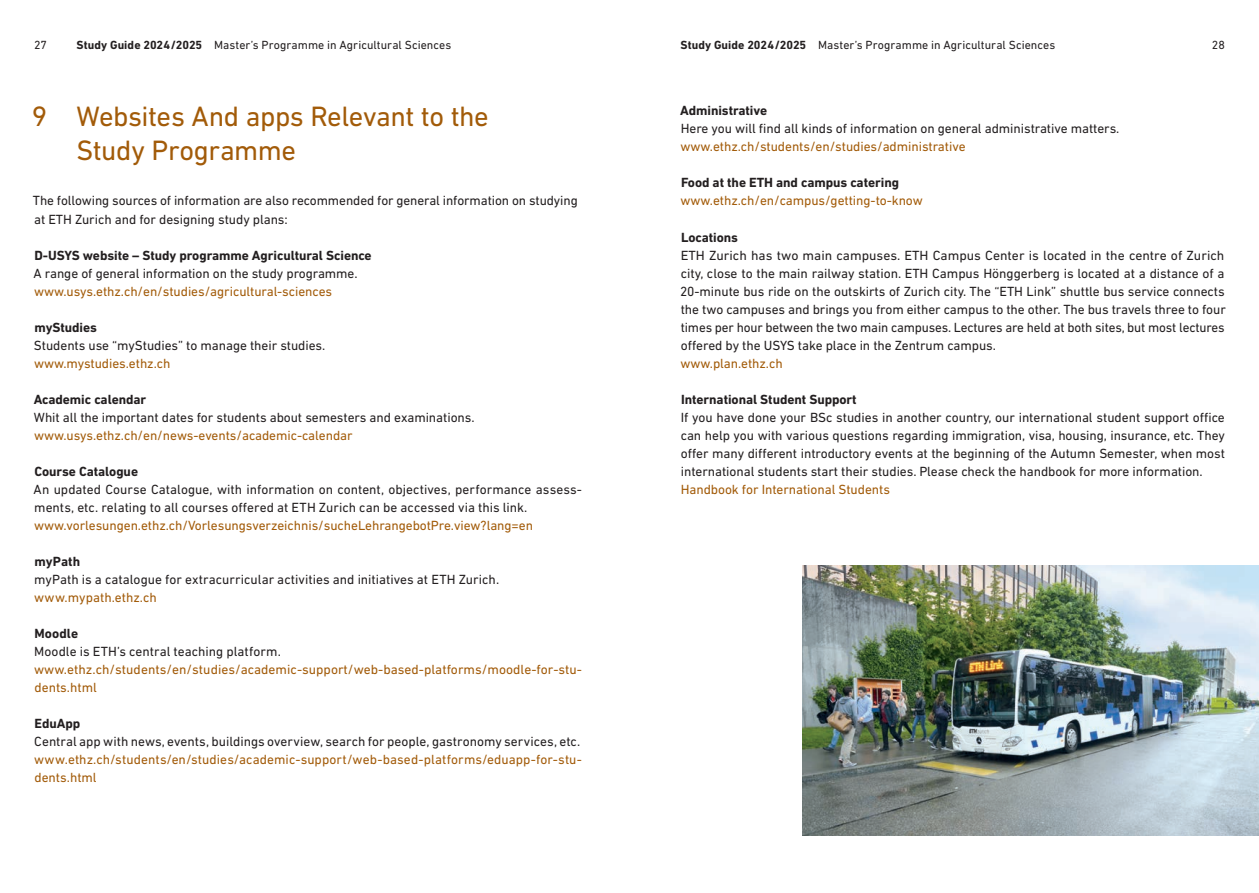
<style>
.page{position:relative;width:1259px;height:893px;background:#fff}
.page>*{position:absolute;margin:0;border:0;box-sizing:border-box;transform-origin:0 0}
.Inhalt_1__DIN_Next_Regular_22_26_4pt__12{font:28.5px "DIN Next LT Pro";letter-spacing:-.015em;color:#a25b09}
.Lauftext_Standard__Blocksatz___DIN_Next_{font:13.5px/18px "DIN Next LT Pro";letter-spacing:-.005em;color:#231f20;text-align:justify}
.Lauftext_Standard__Blocksatz___DIN_Next_-2{font:13.5px/18px "DIN Next LT Pro";letter-spacing:-.005em;color:#a25b09}
.Lauftext__Linksbündig___DIN_Next_Regular{font:13.5px/18px "DIN Next LT Pro";color:#231f20}
.Lauftext__Linksbündig___DIN_Next_Regular-2{font:13.5px/18px "DIN Next LT Pro";letter-spacing:.005em;color:#a25b09;text-align:justify}
.Lauftext_Standard__Blocksatz___DIN_Next_-3{font:700 13.5px "DIN Next LT Pro";letter-spacing:-.005em;color:#231f20}
.Lauftext__Linksbündig___DIN_Next_Regular-3{font:700 13.5px "DIN Next LT Pro";letter-spacing:.005em;color:#231f20}
.t1{font:12px "DIN Next LT Pro";letter-spacing:.005em;color:#231f20}
.s1{font-weight:700}
.s2{color:#231f20}
</style>
<div class="page">
<img style="left:802px;top:565px;width:457px;height:270px">
<p class="t1" style="left:34px;top:38px;width:14px">27</p>
<p class="t1" style="left:77px;top:38px;width:376px"><span class="s1">Study Guide 2024/2025</span> Master’s Programme in Agricultural Sciences</p>
<p class="t1" style="left:680px;top:38px;width:376px"><span class="s1">Study Guide 2024/2025</span> Master’s Programme in Agricultural Sciences</p>
<p class="t1" style="left:1212px;top:38px;width:14px">28</p>
<p class="Inhalt_1__DIN_Next_Regular_22_26_4pt__12" style="left:32px;top:100px;width:458px">9 Websites And apps Relevant to the</p>
<p class="Inhalt_1__DIN_Next_Regular_22_26_4pt__12" style="left:77px;top:134px;width:221px">Study Programme</p>
<p class="Lauftext_Standard__Blocksatz___DIN_Next_" style="left:33px;top:192px;width:546px">The following sources of information are also recommended for general information on studying at ETH Zurich and for designing study plans:</p>
<p class="Lauftext_Standard__Blocksatz___DIN_Next_-3" style="left:34px;top:247px;width:339px">D-USYS website – Study programme Agricultural Science</p>
<p class="Lauftext_Standard__Blocksatz___DIN_Next_" style="left:34px;top:264px;width:325px">A range of general information on the study programme.</p>
<p class="Lauftext_Standard__Blocksatz___DIN_Next_-2" style="left:34px;top:282px;width:299px">www.usys.ethz.ch/en/studies/agricultural-sciences</p>
<p class="Lauftext_Standard__Blocksatz___DIN_Next_-3" style="left:35px;top:319px;width:64px">myStudies</p>
<p class="Lauftext_Standard__Blocksatz___DIN_Next_" style="left:34px;top:336px;width:293px">Students use “myStudies” to manage their studies.</p>
<p class="Lauftext_Standard__Blocksatz___DIN_Next_-2" style="left:34px;top:354px;width:138px">www.mystudies.ethz.ch</p>
<p class="Lauftext_Standard__Blocksatz___DIN_Next_-3" style="left:34px;top:391px;width:114px">Academic calendar</p>
<p class="Lauftext_Standard__Blocksatz___DIN_Next_" style="left:34px;top:408px;width:442px">Whit all the important dates for students about semesters and examinations.</p>
<p class="Lauftext_Standard__Blocksatz___DIN_Next_-2" style="left:34px;top:426px;width:320px">www.usys.ethz.ch/en/news-events/academic-calendar</p>
<p class="Lauftext_Standard__Blocksatz___DIN_Next_-3" style="left:34px;top:463px;width:105px">Course Catalogue</p>
<p class="Lauftext__Linksbündig___DIN_Next_Regular" style="left:34px;top:480px;width:550px">An updated Course Catalogue, with information on content, objectives, performance assess&shy;ments, etc. relating to all courses offered at ETH Zurich can be accessed via this link.</p>
<p class="Lauftext_Standard__Blocksatz___DIN_Next_-2" style="left:34px;top:516px;width:500px">www.vorlesungen.ethz.ch/Vorlesungsverzeichnis/sucheLehrangebotPre.view?lang=en</p>
<p class="Lauftext__Linksbündig___DIN_Next_Regular-3" style="left:35px;top:553px;width:47px">myPath</p>
<p class="Lauftext__Linksbündig___DIN_Next_Regular" style="left:34px;top:570px;width:466px">myPath is a catalogue for extracurricular activities and initiatives at ETH Zurich.</p>
<p class="Lauftext__Linksbündig___DIN_Next_Regular-2" style="left:34px;top:588px;width:124px">www.mypath.ethz.ch</p>
<p class="Lauftext__Linksbündig___DIN_Next_Regular-3" style="left:34px;top:625px;width:45px">Moodle</p>
<p class="Lauftext__Linksbündig___DIN_Next_Regular" style="left:34px;top:642px;width:248px">Moodle is ETH’s central teaching platform.</p>
<p class="Lauftext_Standard__Blocksatz___DIN_Next_-2" style="left:34px;top:660px;width:549px">www.ethz.ch/students/en/studies/academic-support/web-based-platforms/moodle-for-stu&shy;dents.html</p>
<p class="Lauftext_Standard__Blocksatz___DIN_Next_-3" style="left:34px;top:715px;width:47px">EduApp</p>
<p class="Lauftext__Linksbündig___DIN_Next_Regular-2" style="left:34px;top:732px;width:549px"><span class="s2">Central app with news, events, buildings overview, search for people, gastronomy services, etc. </span>www.ethz.ch/students/en/studies/academic-support/web-based-platforms/eduapp-for-stu&shy;dents.html</p>
<p class="Lauftext_Standard__Blocksatz___DIN_Next_-3" style="left:680px;top:103px;width:88px">Administrative</p>
<p class="Lauftext_Standard__Blocksatz___DIN_Next_" style="left:681px;top:120px;width:440px">Here you will find all kinds of information on general administrative matters.</p>
<p class="Lauftext_Standard__Blocksatz___DIN_Next_-2" style="left:680px;top:138px;width:286px">www.ethz.ch/students/en/studies/administrative</p>
<p class="Lauftext_Standard__Blocksatz___DIN_Next_-3" style="left:681px;top:175px;width:220px">Food at the ETH and campus catering</p>
<p class="Lauftext_Standard__Blocksatz___DIN_Next_-2" style="left:680px;top:192px;width:244px">www.ethz.ch/en/campus/getting-to-know</p>
<p class="Lauftext_Standard__Blocksatz___DIN_Next_-3" style="left:681px;top:229px;width:58px">Locations</p>
<p class="Lauftext_Standard__Blocksatz___DIN_Next_" style="left:680px;top:246px;width:547px">ETH Zurich has two main campuses. ETH Campus Center is located in the centre of Zurich city, close to the main railway station. ETH Campus Hönggerberg is located at a distance of a 20-minute bus ride on the outskirts of Zurich city. The “ETH Link” shuttle bus service connects the two campuses and brings you from either campus to the other. The bus travels three to four times per hour between the two main campuses. Lectures are held at both sites, but most lectures offered by the USYS take place in the Zentrum campus.</p>
<p class="Lauftext_Standard__Blocksatz___DIN_Next_-2" style="left:680px;top:354px;width:104px">www.plan.ethz.ch</p>
<p class="Lauftext_Standard__Blocksatz___DIN_Next_-3" style="left:681px;top:391px;width:177px">International Student Support</p>
<p class="Lauftext_Standard__Blocksatz___DIN_Next_" style="left:681px;top:408px;width:546px">If you have done your BSc studies in another country, our international student support office can help you with various questions regarding immigration, visa, housing, insurance, etc. They offer many different introductory events at the beginning of the Autumn Semester, when most international students start their studies. Please check the handbook for more information.</p>
<p class="Lauftext_Standard__Blocksatz___DIN_Next_-2" style="left:681px;top:480px;width:211px">Handbook for International Students</p>
</div>
